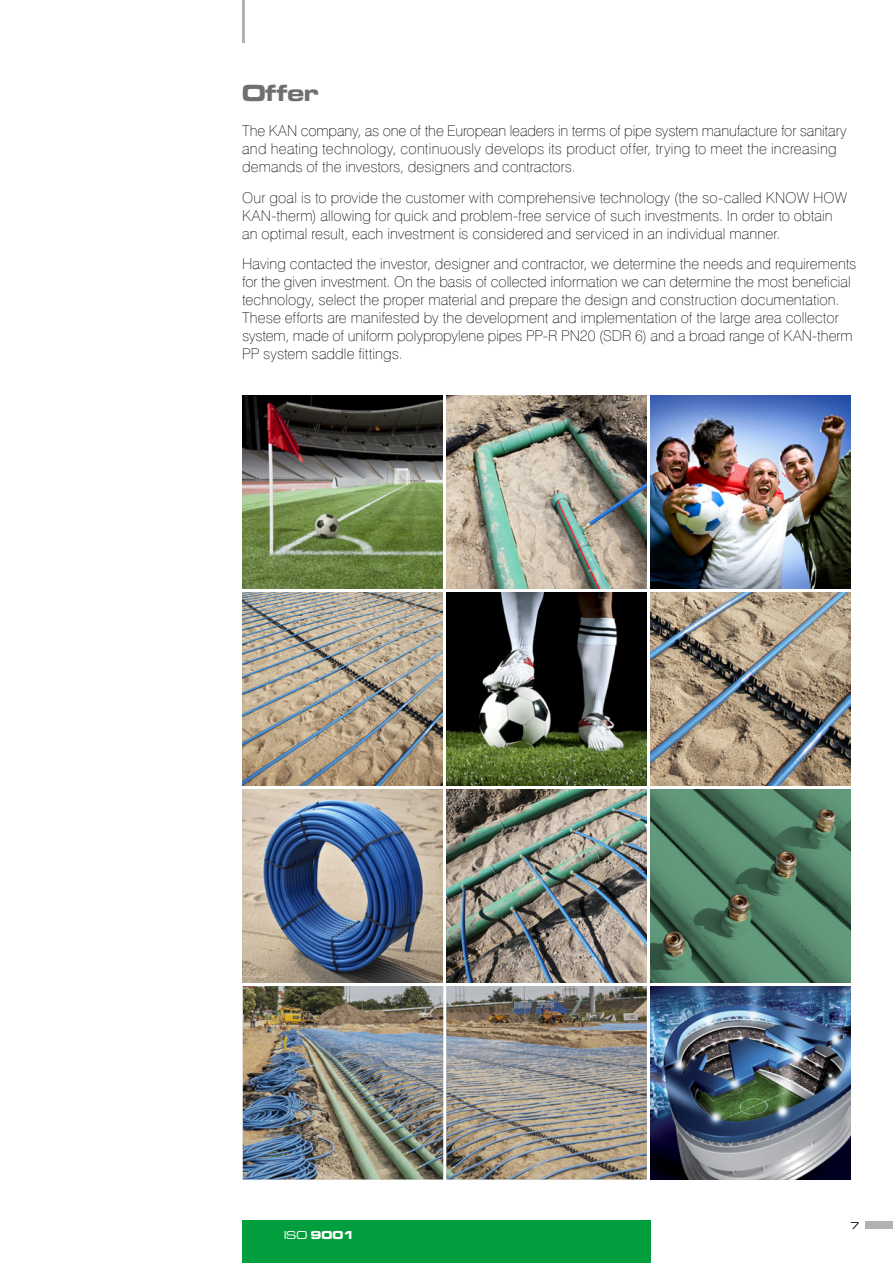
<style>
.page{position:relative;width:893px;height:1263px;background:#fff}
.page>*{position:absolute;margin:0;border:0;box-sizing:border-box;transform-origin:0 0}
.t1{font:24px "Microgramma D Bol Ext";letter-spacing:.005em;color:#706f6f}
.t2{font:15px/18px "Swis 721 Th EU";letter-spacing:.005em;color:#000}
.t3{font:12px "Microgramma D Bol Ext";color:#fff}
.t4{font:10.5px "Microgramma D Med Ext";color:#000}
.s1{font-family:"Microgramma D Med Ext"}
</style>
<div class="page">
<div style="left:242px;top:1220px;width:409px;height:43px;background:#009e3d"></div>
<hr style="left:242px;top:0;width:2px;height:43px;background:#b3b2b2">
<div style="left:865px;top:1222px;width:28px;height:7px;background:#b3b2b2"></div>
<img style="left:242px;top:789px;width:201px;height:193px">
<img style="left:243px;top:986px;width:404px;height:193px">
<img style="left:446px;top:789px;width:201px;height:193px">
<img style="left:650px;top:395px;width:200px;height:193px">
<img style="left:446px;top:395px;width:201px;height:193px">
<img style="left:650px;top:789px;width:200px;height:193px">
<img style="left:650px;top:986px;width:200px;height:193px">
<img style="left:242px;top:592px;width:201px;height:194px">
<img style="left:650px;top:592px;width:200px;height:194px">
<img style="left:446px;top:592px;width:201px;height:194px">
<img style="left:242px;top:395px;width:201px;height:193px">
<h1 class="t1" style="left:242px;top:77px;width:78px">Offer</h1>
<p class="t2" style="left:242px;top:121px;width:606px">The KAN company, as one of the European leaders in terms of pipe system manufacture for sanitary and heating technology, continuously develops its product offer, trying to meet the increasing demands of the investors, designers and contractors.</p>
<p class="t2" style="left:242px;top:188px;width:606px">Our goal is to provide the customer with comprehensive technology (the so-called KNOW HOW<br>KAN-therm) allowing for quick and problem-free service of such investments. In order to obtain an optimal result, each investment is considered and serviced in an individual manner.</p>
<p class="t2" style="left:242px;top:255px;width:616px">Having contacted the investor, designer and contractor, we determine the needs and requirements for the given investment. On the basis of collected information we can determine the most beneficial technology, select the proper material and prepare the design and construction documentation.<br>These efforts are manifested by the development and implementation of the large area collector system, made of uniform polypropylene pipes PP-R PN20 (SDR 6) and a broad range of KAN-therm PP system saddle fittings.</p>
<p class="t3" style="left:284px;top:1227px;width:71px"><span class="s1">ISO</span> 9001</p>
<p class="t4" style="left:851px;top:1219px;width:10px">7</p>
</div>
